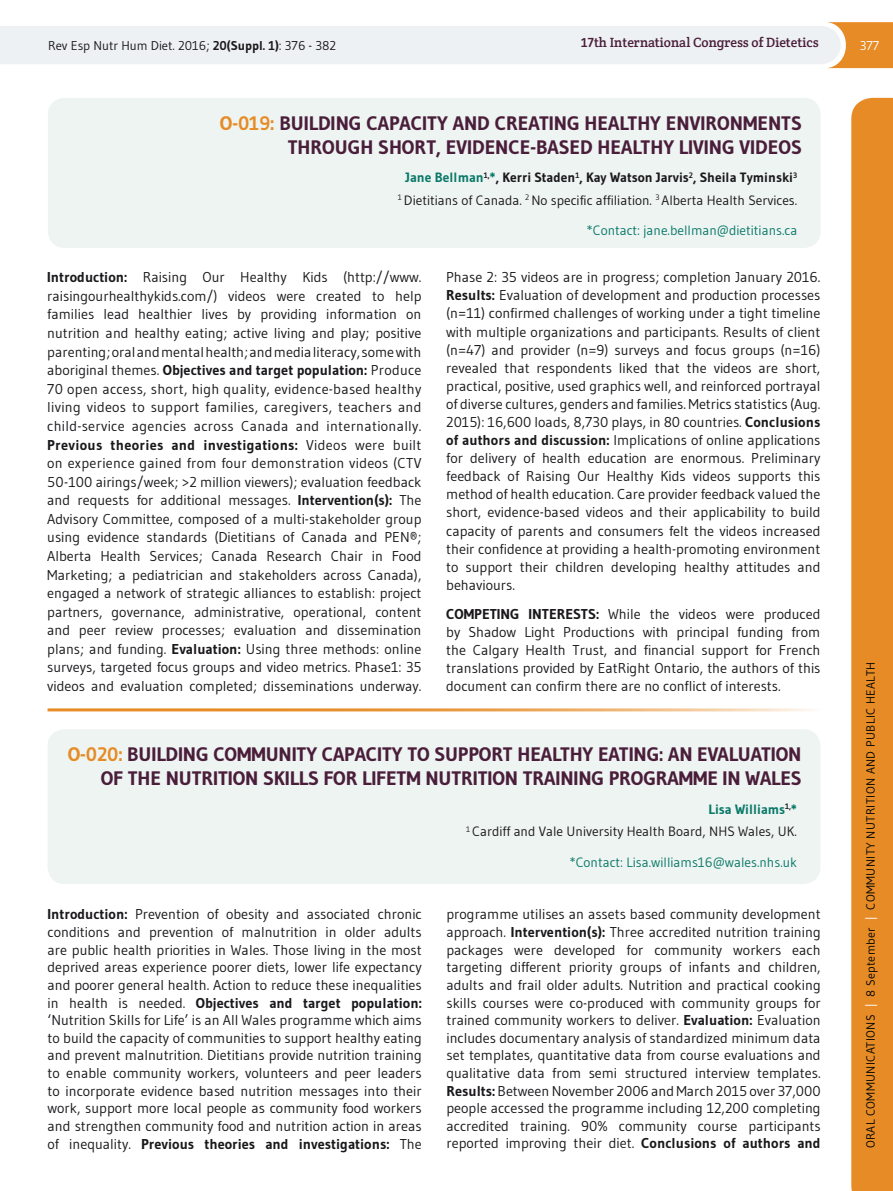
<style>
.page{position:relative;width:893px;height:1191px;background:#fff}
.page>*{position:absolute;margin:0;border:0;box-sizing:border-box;transform-origin:0 0}
.t1{font:700 19.5px/24px "Gudea";letter-spacing:-.005em;color:#4a1e3a;text-align:right}
.t2{font:14.25px/17.5px "Gudea";color:#1a181b;text-align:justify}
.t3{font:13.5px/22.2px "Gudea";color:#1a181b;text-align:right}
.t4{font:13.5px "Gudea";color:#0a7969}
.t5{font:13.5px "Crete Round";color:#4a1e3a}
.t6{font:12.75px "Gudea";color:#1a181b}
.t7{font:12.75px "Gudea";color:#fff}
.t8{font:12px "Gudea";letter-spacing:.03em;color:#040607}
.s1{font-family:"Gudea";font-weight:700;font-size:12.75px}
.s2{font-family:"Fira Sans";font-weight:500}
.s3{font-weight:700}
.s4{color:#e68b25}
.s5{font-weight:700;color:#0a7969}
.s6{color:#fff}
</style>
<div class="page">
<svg style="left:0;top:22px;width:893px;height:46px"></svg>
<div style="left:851px;top:98px;width:42px;height:1093px;background:#e68b25"></div>
<hr style="left:48px;top:708px;width:772px;height:3px;background:#e68b25">
<div style="left:48px;top:729px;width:772px;height:155px;background:#eef4f2;border-radius:17px"></div>
<div style="left:48px;top:98px;width:773px;height:150px;background:#eef4f2;border-radius:17px"></div>
<p class="t5" style="left:581px;top:34px;width:239px"><span class="s1">1</span><span class="s2">7</span>th International Congress of Dietetics</p>
<p class="t6" style="left:48px;top:37px;width:290px">Rev Esp Nutr Hum Diet. 2016; <span class="s3">20(Suppl. 1)</span>: 376 - 382</p>
<p class="t7" style="left:860px;top:37px;width:21px">377</p>
<h1 class="t1" style="left:220px;top:111px;width:584px"><span class="s4">O-019:</span> BUILDING CAPACITY AND CREATING HEALTHY ENVIRONMENTS<br>THROUGH SHORT, EVIDENCE-BASED HEALTHY LIVING VIDEOS</h1>
<p class="t3" style="left:398px;top:166px;width:401px;text-align:center"><span class="s5">Jane Bellman</span><sup>1,</sup><span class="s5">*</span><span class="s3">, Kerri Staden</span><sup>1</sup><span class="s3">, Kay Watson Jarvis</span><sup>2</sup><span class="s3">, Sheila Tyminski</span><sup>3<br></sup><sup>1</sup> Dietitians of Canada. <sup>2</sup> No specific affiliation. <sup>3</sup> Alberta Health Services.</p>
<p class="t4" style="left:587px;top:222px;width:212px">*Contact: jane.bellman@dietitians.ca</p>
<p class="t2" style="left:47px;top:268px;width:376px;line-height:18.6px"><span class="s3">Introduction:</span> Raising Our Healthy Kids (http://www. raisingourhealthykids.com/) videos were created to help families lead healthier lives by providing information on nutrition and healthy eating; active living and play; positive parenting; oral and mental health; and media literacy, some with aboriginal themes. <span class="s3">Objectives and target population:</span> Produce 70 open access, short, high quality, evidence-based healthy living videos to support families, caregivers, teachers and child-service agencies across Canada and internationally.<br><span class="s3">Previous theories and investigations:</span> Videos were built on experience gained from four demonstration videos (CTV 50-100 airings/week; &gt;2 million viewers); evaluation feedback and requests for additional messages. <span class="s3">Intervention(s):</span> The Advisory Committee, composed of a multi-stakeholder group using evidence standards (Dietitians of Canada and PEN®; Alberta Health Services; Canada Research Chair in Food Marketing; a pediatrician and stakeholders across Canada), engaged a network of strategic alliances to establish: project partners, governance, administrative, operational, content and peer review processes; evaluation and dissemination plans; and funding. <span class="s3">Evaluation:</span> Using three methods: online surveys, targeted focus groups and video metrics. Phase1: 35 videos and evaluation completed; disseminations underway.</p>
<p class="t2" style="left:446px;top:268px;width:376px;line-height:18.1px">Phase 2: 35 videos are in progress; completion January 2016.<br><span class="s3">Results:</span> Evaluation of development and production processes (n=11) confirmed challenges of working under a tight timeline with multiple organizations and participants. Results of client (n=47) and provider (n=9) surveys and focus groups (n=16) revealed that respondents liked that the videos are short, practical, positive, used graphics well, and reinforced portrayal of diverse cultures, genders and families. Metrics statistics (Aug.<br>2015): 16,600 loads, 8,730 plays, in 80 countries. <span class="s3">Conclusions of authors and discussion:</span> Implications of online applications for delivery of health education are enormous. Preliminary feedback of Raising Our Healthy Kids videos supports this method of health education. Care provider feedback valued the short, evidence-based videos and their applicability to build capacity of parents and consumers felt the videos increased their confidence at providing a health-promoting environment to support their children developing healthy attitudes and behaviours.</p>
<p class="t2" style="left:446px;top:604px;width:376px;line-height:18.1px"><span class="s3">COMPETING INTERESTS:</span> While the videos were produced by Shadow Light Productions with principal funding from the Calgary Health Trust, and financial support for French translations provided by EatRight Ontario, the authors of this document can confirm there are no conflict of interests.</p>
<h1 class="t1" style="left:68px;top:742px;width:735px"><span class="s4">O-020:</span> BUILDING COMMUNITY CAPACITY TO SUPPORT HEALTHY EATING: AN EVALUATION<br>OF THE NUTRITION SKILLS FOR LIFETM NUTRITION TRAINING PROGRAMME IN WALES</h1>
<p class="t3" style="left:466px;top:798px;width:332px"><span class="s5">Lisa Williams</span><sup>1,</sup><span class="s5">*<br></span><sup>1</sup> Cardiff and Vale University Health Board, NHS Wales, UK.</p>
<p class="t4" style="left:570px;top:853px;width:229px">*Contact: Lisa.williams16@wales.nhs.uk</p>
<p class="t2" style="left:48px;top:905px;width:376px"><span class="s3">Introduction:</span> Prevention of obesity and associated chronic conditions and prevention of malnutrition in older adults are public health priorities in Wales. Those living in the most deprived areas experience poorer diets, lower life expectancy and poorer general health. Action to reduce these inequalities in health is needed. <span class="s3">Objectives and target population: </span>‘Nutrition Skills for Life’ is an All Wales programme which aims to build the capacity of communities to support healthy eating and prevent malnutrition. Dietitians provide nutrition training to enable community workers, volunteers and peer leaders to incorporate evidence based nutrition messages into their work, support more local people as community food workers and strengthen community food and nutrition action in areas of inequality. <span class="s3">Previous theories and investigations:</span> The</p>
<p class="t2" style="left:446px;top:905px;width:376px">programme utilises an assets based community development approach. <span class="s3">Intervention(s):</span> Three accredited nutrition training packages were developed for community workers each targeting different priority groups of infants and children, adults and frail older adults. Nutrition and practical cooking skills courses were co-produced with community groups for trained community workers to deliver. <span class="s3">Evaluation:</span> Evaluation includes documentary analysis of standardized minimum data set templates, quantitative data from course evaluations and qualitative data from semi structured interview templates.<br><span class="s3">Results:</span> Between November 2006 and March 2015 over 37,000 people accessed the programme including 12,200 completing accredited training. 90% community course participants reported improving their diet. <span class="s3">Conclusions of authors and</span></p>
<p class="t8" style="left:863px;top:1148px;width:488px;rotate:-90deg">ORAL COMMUNICATIONS <span class="s6">|</span> 8 September <span class="s6">|</span> COMMUNITY NUTRITION AND PUBLIC HEALTH</p>
</div>
